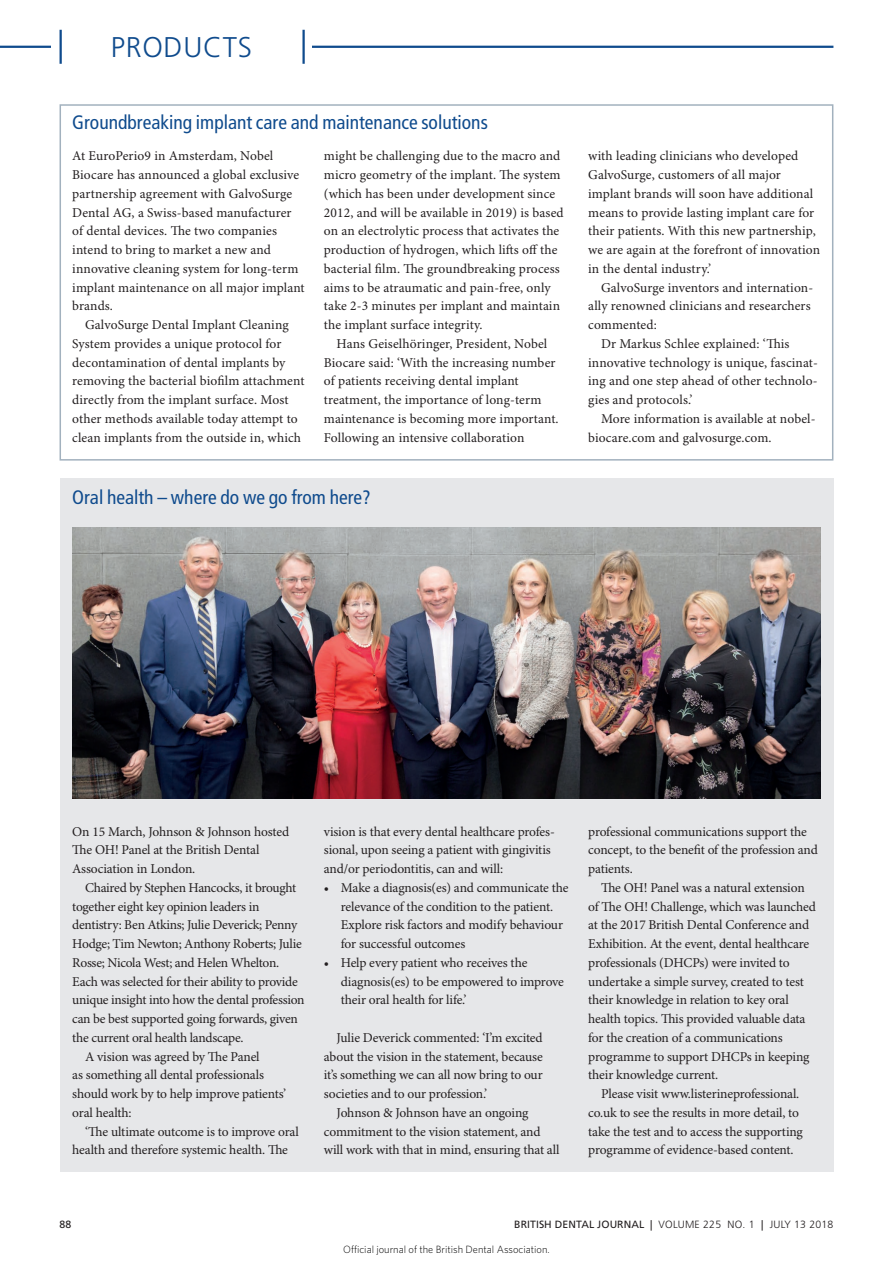
<style>
.page{position:relative;width:893px;height:1263px;background:#fff}
.page>*{position:absolute;margin:0;border:0;box-sizing:border-box;transform-origin:0 0}
.t1{font:300 28.5px "Frutiger LT Std";letter-spacing:.025em;color:#0f4b8d}
.heading___6_products{font:condensed 19.5px "Frutiger LT Std";color:#0f4b8d}
.body_9pt_ragged{font:13.5px/18.8px "Minion Pro";letter-spacing:-.005em;color:#231f20}
.body_9pt_ragged_1st{font:13.5px/18.8px "Minion Pro";letter-spacing:.005em;color:#231f20}
.body_9pt_ragged_1st-2{font:13.5px/18.8px "Minion Pro";letter-spacing:-.015em;color:#231f20}
.t2{font:300 10.5px "Frutiger LT Std";letter-spacing:.02em;color:#231f20}
.t3{font:300 10.5px "Whitney";color:#000}
.t4{font:10.5px "Frutiger LT Std";color:#231f20}
.s1{font-weight:400}
</style>
<div class="page">
<div style="left:60px;top:478px;width:773px;height:694px;background:#e6e7e9"></div>
<div style="left:60px;top:104px;width:773px;height:357px;border:2px solid #a2b1be"></div>
<img style="left:72px;top:528px;width:749px;height:270px">
<hr style="left:0;top:46px;width:833px;height:2px;background:#0f4b8d">
<div style="left:51px;top:30px;width:261px;height:34px;background:#fff"></div>
<hr style="left:302px;top:30px;width:3px;height:34px;background:#0f4b8d">
<hr style="left:60px;top:30px;width:2px;height:34px;background:#0f4b8d">
<h1 class="t1" style="left:111px;top:31px;width:143px">PRODUCTS</h1>
<p class="heading___6_products" style="left:72px;top:111px;width:417px">Groundbreaking implant care and maintenance solutions</p>
<p class="body_9pt_ragged" style="left:324px;top:147px;width:241px">might be challenging due to the macro and micro geometry of the implant. The system (which has been under development since 2012, and will be available in 2019) is based on an electrolytic process that activates the production of hydrogen, which lifts off the bacterial film. The groundbreaking process aims to be atraumatic and pain-free, only take 2-3 minutes per implant and maintain the implant surface integrity.</p>
<p class="body_9pt_ragged" style="left:324px;top:335px;width:236px;text-indent:13px">Hans Geiselhöringer, President, Nobel Biocare said: ‘With the increasing number of patients receiving dental implant treatment, the importance of long-term maintenance is becoming more important.<br>Following an intensive collaboration</p>
<p class="body_9pt_ragged_1st" style="left:72px;top:147px;width:234px">At EuroPerio9 in Amsterdam, Nobel Biocare has announced a global exclusive partnership agreement with GalvoSurge Dental AG, a Swiss-based manufacturer of dental devices. The two companies intend to bring to market a new and innovative cleaning system for long-term implant maintenance on all major implant brands.</p>
<p class="body_9pt_ragged" style="left:72px;top:316px;width:234px;text-indent:13px">GalvoSurge Dental Implant Cleaning System provides a unique protocol for decontamination of dental implants by removing the bacterial biofilm attachment directly from the implant surface. Most other methods available today attempt to clean implants from the outside in, which</p>
<p class="heading___6_products" style="left:72px;top:486px;width:300px">Oral health – where do we go from here?</p>
<p class="body_9pt_ragged" style="left:588px;top:147px;width:233px">with leading clinicians who developed GalvoSurge, customers of all major implant brands will soon have additional means to provide lasting implant care for their patients. With this new partnership, we are again at the forefront of innovation in the dental industry.’</p>
<p class="body_9pt_ragged" style="left:588px;top:279px;width:226px;text-indent:13px">GalvoSurge inventors and internation&shy;ally renowned clinicians and researchers commented:</p>
<p class="body_9pt_ragged" style="left:588px;top:335px;width:231px;text-indent:13px">Dr Markus Schlee explained: ‘This innovative technology is unique, fascinat&shy;ing and one step ahead of other technolo&shy;gies and protocols.’</p>
<p class="body_9pt_ragged" style="left:588px;top:410px;width:229px;text-indent:13px">More information is available at nobel&shy;biocare.com and galvosurge.com.</p>
<p class="body_9pt_ragged_1st-2" style="left:72px;top:822px;width:218px">On 15 March, Johnson &amp; Johnson hosted<br>The OH! Panel at the British Dental<br>Association in London.</p>
<p class="body_9pt_ragged" style="left:72px;top:879px;width:234px;text-indent:13px">Chaired by Stephen Hancocks, it brought together eight key opinion leaders in dentistry: Ben Atkins; Julie Deverick; Penny Hodge; Tim Newton; Anthony Roberts; Julie Rosse; Nicola West; and Helen Whelton.<br>Each was selected for their ability to provide unique insight into how the dental profession can be best supported going forwards, given the current oral health landscape.</p>
<p class="body_9pt_ragged" style="left:72px;top:1047px;width:215px;text-indent:13px">A vision was agreed by The Panel<br>as something all dental professionals should work by to help improve patients’ oral health:</p>
<p class="body_9pt_ragged" style="left:72px;top:1122px;width:228px;text-indent:13px">‘The ultimate outcome is to improve oral health and therefore systemic health. The</p>
<p class="body_9pt_ragged" style="left:324px;top:822px;width:232px">vision is that every dental healthcare profes&shy;sional, upon seeing a patient with gingivitis and/or periodontitis, can and will:</p>
<p class="body_9pt_ragged" style="left:341px;top:879px;width:229px;text-indent:-17px">• Make a diagnosis(es) and communicate the relevance of the condition to the patient.<br>Explore risk factors and modify behaviour for successful outcomes</p>
<p class="body_9pt_ragged" style="left:341px;top:954px;width:225px;text-indent:-17px">• Help every patient who receives the diagnosis(es) to be empowered to improve their oral health for life.’</p>
<p class="body_9pt_ragged" style="left:324px;top:1029px;width:220px;text-align:justify;text-indent:13px">Julie Deverick commented: ‘I’m excited about the vision in the statement, because it’s something we can all now bring to our societies and to our profession.’</p>
<p class="body_9pt_ragged" style="left:324px;top:1104px;width:237px;text-indent:13px">Johnson &amp; Johnson have an ongoing commitment to the vision statement, and will work with that in mind, ensuring that all</p>
<p class="body_9pt_ragged" style="left:588px;top:822px;width:231px">professional communications support the concept, to the benefit of the profession and patients.</p>
<p class="body_9pt_ragged" style="left:588px;top:879px;width:229px;text-indent:13px">The OH! Panel was a natural extension of The OH! Challenge, which was launched at the 2017 British Dental Conference and Exhibition. At the event, dental healthcare professionals (DHCPs) were invited to undertake a simple survey, created to test their knowledge in relation to key oral health topics. This provided valuable data for the creation of a communications programme to support DHCPs in keeping their knowledge current.</p>
<p class="body_9pt_ragged" style="left:588px;top:1085px;width:216px;text-indent:13px">Please visit www.listerineprofessional. co.uk to see the results in more detail, to take the test and to access the supporting programme of evidence-based content.</p>
<p class="t4" style="left:60px;top:1218px;width:13px">88</p>
<p class="t2" style="left:514px;top:1219px;width:321px"><span class="s1">BRITISH DENTAL JOURNAL |</span> VOLUME 225 NO. 1 <span class="s1">|</span> JULY 13 2018</p>
<p class="t3" style="left:343px;top:1243px;width:208px">Official journal of the British Dental Association.</p>
</div>
